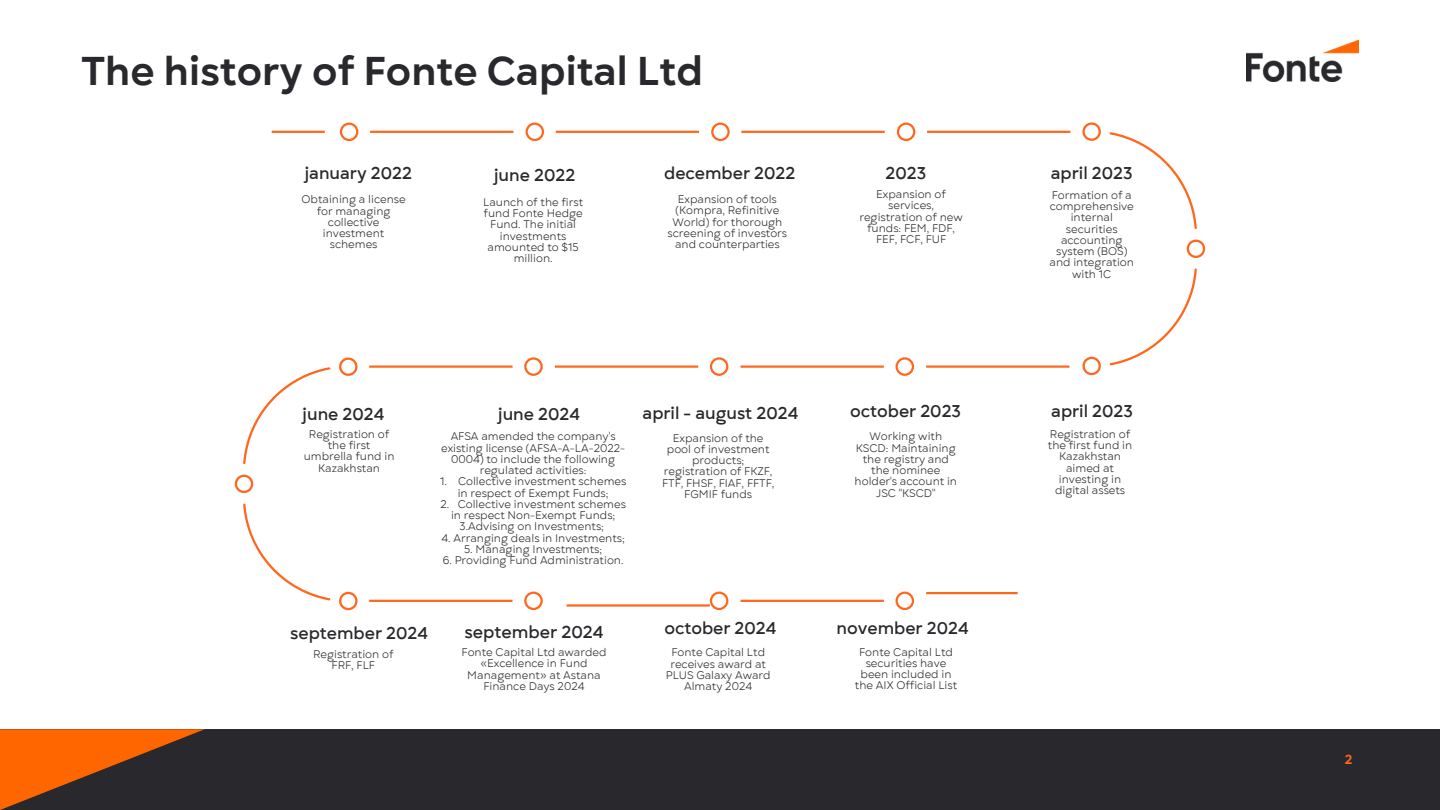
<style>
.page{position:relative;width:1440px;height:810px;background:#fff}
.page>*{position:absolute;margin:0;border:0;box-sizing:border-box;transform-origin:0 0}
.t1{font:700 40px "Gogh";color:#29282c}
.t2{font:500 17.2px "Gogh";color:#29282c}
.t3{font:500 17px "Gogh";color:#29282c}
.t4{font:700 13px "Gogh";color:#ff671f}
.t5{font:11px/11.2px "Gogh";color:#29282c;text-align:center}
</style>
<div class="page">
<img style="left:1246px;top:39px;width:113px;height:42px">
<div style="left:0;top:729px;width:1440px;height:81px;background:#29282c"></div>
<svg style="left:0;top:729px;width:205px;height:81px"></svg>
<hr style="left:369px;top:600px;width:144px;height:2px;background:#ff671f">
<hr style="left:567px;top:604px;width:143px;height:3px;background:#ff671f">
<hr style="left:927px;top:131px;width:143px;height:2px;background:#ff671f">
<hr style="left:741px;top:600px;width:143px;height:2px;background:#ff671f">
<hr style="left:741px;top:131px;width:144px;height:2px;background:#ff671f">
<hr style="left:926px;top:592px;width:92px;height:2px;background:#ff671f">
<hr style="left:556px;top:131px;width:143px;height:2px;background:#ff671f">
<hr style="left:370px;top:131px;width:143px;height:2px;background:#ff671f">
<hr style="left:272px;top:131px;width:53px;height:2px;background:#ff671f">
<svg style="left:524px;top:592px;width:19px;height:18px"></svg>
<svg style="left:710px;top:592px;width:18px;height:18px"></svg>
<svg style="left:897px;top:123px;width:18px;height:18px"></svg>
<svg style="left:896px;top:592px;width:18px;height:18px"></svg>
<svg style="left:711px;top:123px;width:19px;height:18px"></svg>
<svg style="left:526px;top:123px;width:18px;height:18px"></svg>
<svg style="left:340px;top:123px;width:18px;height:18px"></svg>
<hr style="left:369px;top:365px;width:144px;height:3px;background:#ff671f">
<hr style="left:555px;top:365px;width:143px;height:3px;background:#ff671f">
<hr style="left:741px;top:365px;width:143px;height:3px;background:#ff671f">
<hr style="left:926px;top:365px;width:143px;height:3px;background:#ff671f">
<svg style="left:524px;top:357px;width:19px;height:19px"></svg>
<svg style="left:710px;top:357px;width:18px;height:19px"></svg>
<svg style="left:896px;top:357px;width:18px;height:19px"></svg>
<svg style="left:235px;top:358px;width:123px;height:252px"></svg>
<svg style="left:1082px;top:122px;width:123px;height:253px"></svg>
<p class="t1" style="left:81px;top:57px;width:623px">The history of Fonte Capital Ltd</p>
<h2 class="t3" style="left:305px;top:168px;width:109px">january 2022</h2>
<h2 class="t5" style="left:302px;top:195px;width:106px">Obtaining a license for managing collective investment schemes</h2>
<p class="t3" style="left:494px;top:169px;width:83px">june 2022</p>
<p class="t5" style="left:483px;top:198px;width:101px">Launch of the first fund Fonte Hedge<br>Fund. The initial investments amounted to $15 million.</p>
<p class="t3" style="left:664px;top:168px;width:133px">december 2022</p>
<p class="t5" style="left:668px;top:195px;width:121px">Expansion of tools (Kompra, Refinitive<br>World) for thorough screening of investors and counterparties</p>
<p class="t3" style="left:886px;top:168px;width:42px">2023</p>
<p class="t5" style="left:859px;top:190px;width:105px">Expansion of services, registration of new funds: FEM, FDF,<br>FEF, FCF, FUF</p>
<p class="t3" style="left:498px;top:408px;width:83px">june 2024</p>
<p class="t3" style="left:643px;top:407px;width:157px">april - august 2024</p>
<p class="t5" style="left:662px;top:434px;width:114px">Expansion of the pool of investment products; registration of FKZF,<br>FTF, FHSF, FIAF, FFTF,<br>FGMIF funds</p>
<p class="t3" style="left:303px;top:408px;width:83px">june 2024</p>
<p class="t5" style="left:304px;top:430px;width:92px">Registration of the first umbrella fund in<br>Kazakhstan</p>
<h2 class="t5" style="left:441px;top:433px;width:186px">AFSA amended the company's existing license (AFSA-A-LA-2022-<br>0004) to include the following regulated activities:</h2>
<h2 class="t5" style="left:440px;top:478px;width:188px">1. Collective investment schemes in respect of Exempt Funds;</h2>
<h2 class="t5" style="left:440px;top:500px;width:187px">2. Collective investment schemes in respect Non-Exempt Funds;</h2>
<h2 class="t5" style="left:460px;top:523px;width:146px">3.Advising on Investments;</h2>
<h2 class="t5" style="left:441px;top:534px;width:185px">4. Arranging deals in Investments;</h2>
<p class="t5" style="left:464px;top:545px;width:140px">5. Managing Investments;</p>
<p class="t5" style="left:443px;top:556px;width:182px">6. Providing Fund Administration.</p>
<p class="t3" style="left:290px;top:627px;width:139px">september 2024</p>
<p class="t5" style="left:313px;top:650px;width:82px">Registration of<br>FRF, FLF</p>
<p class="t2" style="left:464px;top:627px;width:141px">september 2024</p>
<p class="t5" style="left:462px;top:648px;width:146px">Fonte Capital Ltd awarded «Excellence in Fund<br>Management» at Astana<br>Finance Days 2024</p>
<p class="t3" style="left:664px;top:622px;width:114px">october 2024</p>
<p class="t5" style="left:666px;top:649px;width:106px">Fonte Capital Ltd receives award at<br>PLUS Galaxy Award<br>Almaty 2024</p>
<p class="t3" style="left:850px;top:406px;width:113px">october 2023</p>
<p class="t5" style="left:855px;top:433px;width:104px">Working with<br>KSCD: Maintaining the registry and the nominee holder's account in<br>JSC "KSCD"</p>
<p class="t3" style="left:837px;top:622px;width:134px">november 2024</p>
<p class="t5" style="left:855px;top:648px;width:104px">Fonte Capital Ltd securities have been included in the AIX Official List</p>
<p class="t3" style="left:1051px;top:168px;width:83px">april 2023</p>
<p class="t5" style="left:1050px;top:191px;width:86px">Formation of a comprehensive internal securities accounting system (BOS) and integration with 1C</p>
<p class="t3" style="left:1051px;top:406px;width:83px">april 2023</p>
<p class="t5" style="left:1048px;top:430px;width:86px">Registration of the first fund in<br>Kazakhstan aimed at investing in digital assets</p>
<p class="t4" style="left:1345px;top:755px;width:9px">2</p>
</div>
